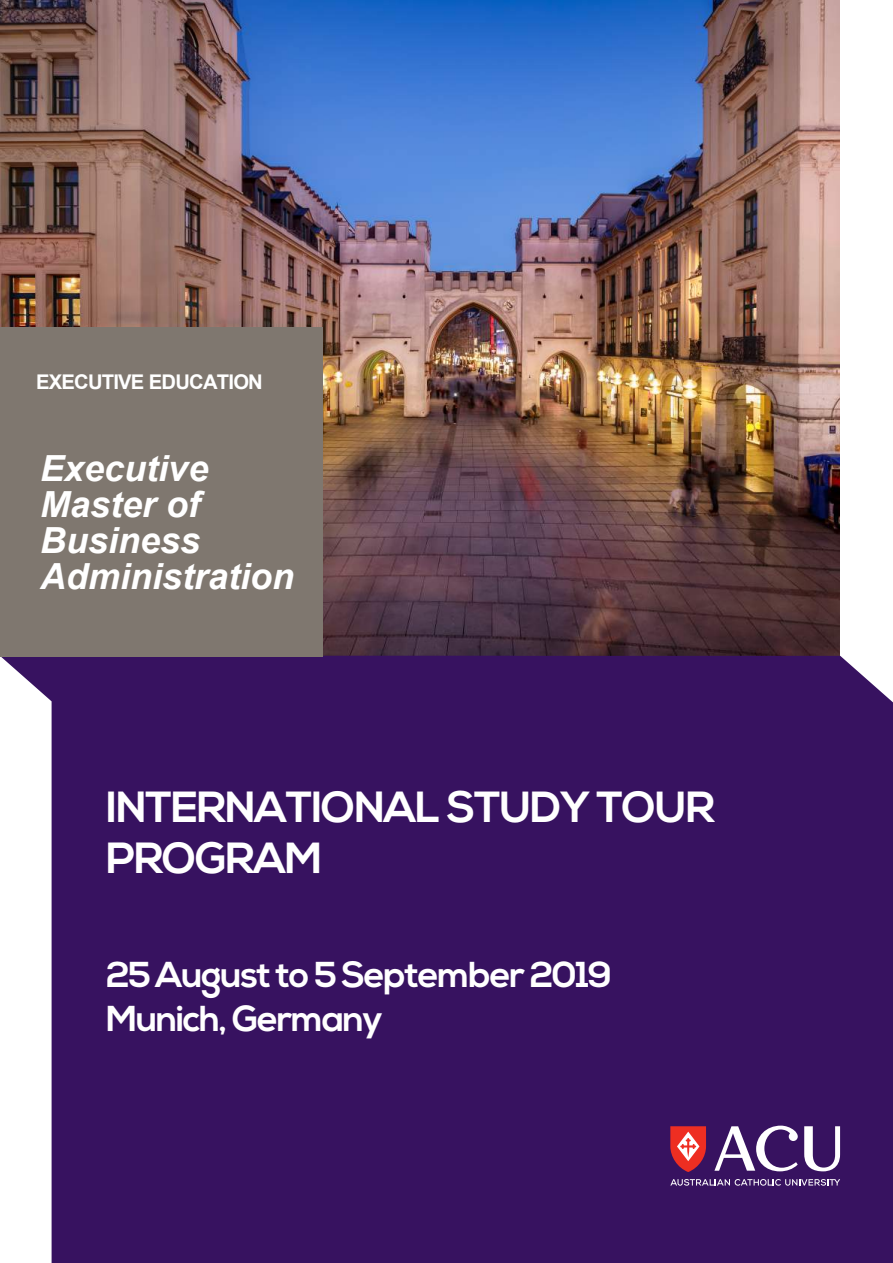
<style>
.page{position:relative;width:893px;height:1263px;background:#fff}
.page>*{position:absolute;margin:0;border:0;box-sizing:border-box;transform-origin:0 0}
.t1{font:700 43.5px/51px "Nexa";letter-spacing:-.03em;color:#fff}
.t2{font:italic 700 36px/36px "Arial";color:#fff}
.t3{font:700 36px/43.2px "Nexa";letter-spacing:-.035em;color:#fff}
.t4{font:700 20.25px "Arial";letter-spacing:-.04em;color:#fff}
</style>
<div class="page">
<img style="left:0;top:0;width:840px;height:655px">
<svg style="left:0;top:656px;width:324px;height:607px;fill:#371260"></svg>
<div style="left:324px;top:656px;width:569px;height:607px;background:#371260"></div>
<svg style="left:670px;top:1126px;width:36px;height:46px;background:#d1494e"></svg>
<svg style="left:670px;top:1179px;width:170px;height:7px"></svg>
<svg style="left:804px;top:1126px;width:36px;height:45px"></svg>
<svg style="left:714px;top:1125px;width:84px;height:46px"></svg>
<div style="left:0;top:327px;width:323px;height:329px;background:#7f776f"></div>
<p class="t4" style="left:36px;top:369px;width:228px">EXECUTIVE EDUCATION</p>
<p class="t2" style="left:40px;top:452px;width:256px">Executive<br>Master of<br>Business<br>Administration</p>
<p class="t1" style="left:106px;top:783px;width:611px">INTERNATIONAL STUDY TOUR<br>PROGRAM</p>
<p class="t3" style="left:106px;top:955px;width:507px">25 August to 5 September 2019<br>Munich, Germany</p>
</div>
